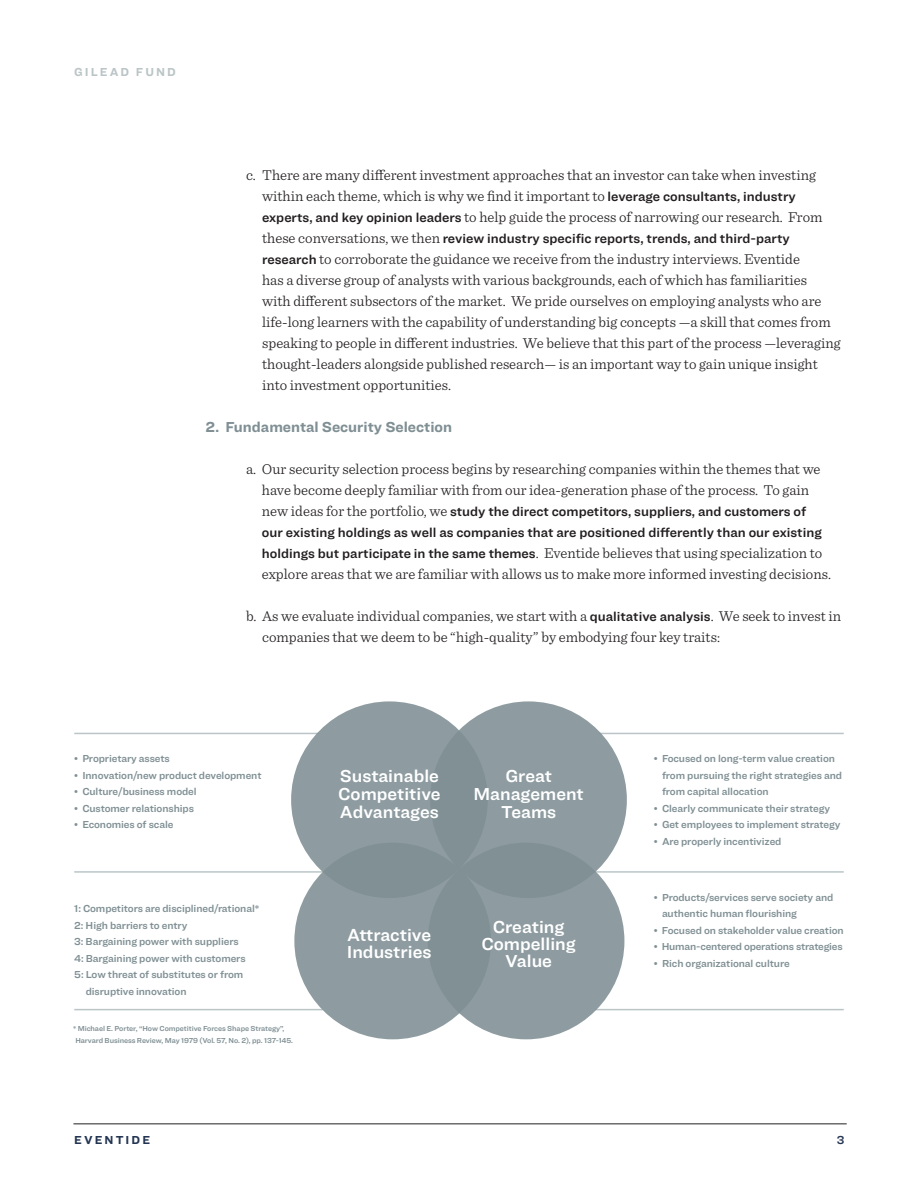
<style>
.page{position:relative;width:918px;height:1188px;background:#fff}
.page>*{position:absolute;margin:0;border:0;box-sizing:border-box;transform-origin:0 0}
.t1{font:18px/18px "Ringside Regular Semi";color:#fff;text-align:center}
.t2{font:300 15px/21px "Sentinel";color:#231f20}
.t3{font:700 15px "Ringside";color:#7f8f94}
.t4{font:13.5px/21px "Ringside Regular Semi";color:#231f20}
.t5{font:700 12px "Ringside";letter-spacing:.17em;color:#bbc5c7}
.t6{font:700 12px "Ringside";letter-spacing:.17em;color:#233552}
.t7{font:12px "Ringside Regular Semi";color:#233552}
.t8{font:10.5px/16.5px "Ringside Regular Semi";letter-spacing:-.01em;color:#7f8f94}
.t9{font:9px "Ringside Regular Semi";color:#fff}
.t10{font:7.5px "Ringside Regular Semi";letter-spacing:-.01em;color:#7f8f94}
.s1{font-family:"Ringside Regular Semi";font-weight:400;font-size:13.5px}
.s2{font-family:"Sentinel";font-weight:300;font-size:15px}
</style>
<div class="page">
<hr style="left:73px;top:1124px;width:774px;height:1px;background:#231f20">
<hr style="left:74px;top:733px;width:245px;height:1px;background:#bbc5c7">
<hr style="left:74px;top:871px;width:249px;height:2px;background:#bbc5c7">
<hr style="left:74px;top:1009px;width:249px;height:1px;background:#bbc5c7">
<hr style="left:599px;top:733px;width:245px;height:1px;background:#bbc5c7">
<hr style="left:595px;top:871px;width:249px;height:2px;background:#bbc5c7">
<hr style="left:595px;top:1009px;width:249px;height:1px;background:#bbc5c7">
<div style="left:291px;top:701px;width:197px;height:197px;background:#8e9ca1;border-radius:50%"></div>
<div style="left:430px;top:701px;width:197px;height:197px;background:linear-gradient(to right,#839297,#93a1a6);border-radius:50%"></div>
<div style="left:294px;top:843px;width:197px;height:196px;background:linear-gradient(to bottom,#839398,#92a0a5);border-radius:50%"></div>
<div style="left:428px;top:843px;width:196px;height:196px;background:linear-gradient(to right,#819095,#909ea3);border-radius:50%"></div>
<p class="t5" style="left:74px;top:63px;width:103px">GILEAD FUND</p>
<p class="t2" style="left:262px;top:163px;width:562px;text-indent:-16px">c. There are many different investment approaches that an investor can take when investing within each theme, which is why we find it important to <span class="s1">leverage consultants, industry experts, and key opinion leaders</span> to help guide the process of narrowing our research. From</p>
<p class="t4" style="left:262px;top:228px;width:529px"><span class="s2">these conversations, we then</span> review industry specific reports, trends, and third-party</p>
<p class="t2" style="left:262px;top:247px;width:580px"><span class="s1">research</span> to corroborate the guidance we receive from the industry interviews. Eventide<br>has a diverse group of analysts with various backgrounds, each of which has familiarities<br>with different subsectors of the market. We pride ourselves on employing analysts who are life-long learners with the capability of understanding big concepts —a skill that comes from speaking to people in different industries. We believe that this part of the process —leveraging thought-leaders alongside published research— is an important way to gain unique insight into investment opportunities.</p>
<p class="t3" style="left:206px;top:416px;width:248px">2. Fundamental Security Selection</p>
<p class="t2" style="left:246px;top:457px;width:576px;text-align:center">a. Our security selection process begins by researching companies within the themes that we have become deeply familiar with from our idea-generation phase of the process. To gain</p>
<p class="t4" style="left:262px;top:501px;width:561px"><span class="s2">new ideas for the portfolio, we</span> study the direct competitors, suppliers, and customers of our existing holdings as well as companies that are positioned differently than our existing</p>
<p class="t2" style="left:262px;top:541px;width:571px"><span class="s1">holdings but participate in the same themes</span>. Eventide believes that using specialization to explore areas that we are familiar with allows us to make more informed investing decisions.</p>
<p class="t2" style="left:262px;top:604px;width:580px;text-indent:-16px">b. As we evaluate individual companies, we start with a <span class="s1">qualitative analysis</span>. We seek to invest in companies that we deem to be “high-quality” by embodying four key traits:</p>
<p class="t8" style="left:74px;top:750px;width:97px">• Proprietary assets</p>
<p class="t8" style="left:74px;top:767px;width:189px">• Innovation/new product development</p>
<p class="t8" style="left:74px;top:783px;width:124px">• Culture/business model</p>
<p class="t8" style="left:74px;top:800px;width:121px">• Customer relationships</p>
<p class="t8" style="left:74px;top:816px;width:101px">• Economies of scale</p>
<p class="t8" style="left:74px;top:900px;width:187px">1: Competitors are disciplined/rational*</p>
<p class="t8" style="left:74px;top:916px;width:115px">2: High barriers to entry</p>
<p class="t8" style="left:74px;top:933px;width:166px">3: Bargaining power with suppliers</p>
<p class="t8" style="left:74px;top:949px;width:173px">4: Bargaining power with customers</p>
<p class="t8" style="left:86px;top:966px;width:159px;text-indent:-11px">5: Low threat of substitutes or from disruptive innovation</p>
<p class="t10" style="left:73px;top:1023px;width:213px">* Michael E. Porter, “How Competitive Forces Shape Strategy”,</p>
<p class="t10" style="left:75px;top:1035px;width:219px">Harvard Business Review, May 1979 (Vol. 57, No. 2), pp. 137-145.</p>
<p class="t1" style="left:338px;top:766px;width:104px;text-align:justify">Sustainable Competitive Advantages</p>
<p class="t1" style="left:473px;top:766px;width:112px">Great<br>Management<br>Teams</p>
<p class="t1" style="left:347px;top:925px;width:86px">Attractive</p>
<p class="t1" style="left:347px;top:942px;width:86px">Industries</p>
<p class="t9" style="left:371px;top:927px;width:7px">3</p>
<p class="t1" style="left:481px;top:918px;width:96px;line-height:17px">Creating<br>Compelling<br>Value</p>
<p class="t8" style="left:662px;top:750px;width:182px;text-indent:-8px">• Focused on long-term value creation from pursuing the right strategies and from capital allocation</p>
<p class="t8" style="left:654px;top:800px;width:178px">• Clearly communicate their strategy</p>
<p class="t8" style="left:654px;top:816px;width:188px">• Get employees to implement strategy</p>
<p class="t8" style="left:654px;top:833px;width:129px">• Are properly incentivized</p>
<p class="t8" style="left:662px;top:889px;width:173px;text-indent:-8px">• Products/services serve society and authentic human flourishing</p>
<p class="t8" style="left:654px;top:922px;width:191px">• Focused on stakeholder value creation</p>
<p class="t8" style="left:654px;top:938px;width:190px">• Human-centered operations strategies</p>
<p class="t8" style="left:654px;top:955px;width:137px">• Rich organizational culture</p>
<p class="t6" style="left:74px;top:1131px;width:77px">EVENTIDE</p>
<p class="t7" style="left:837px;top:1131px;width:9px">3</p>
</div>
